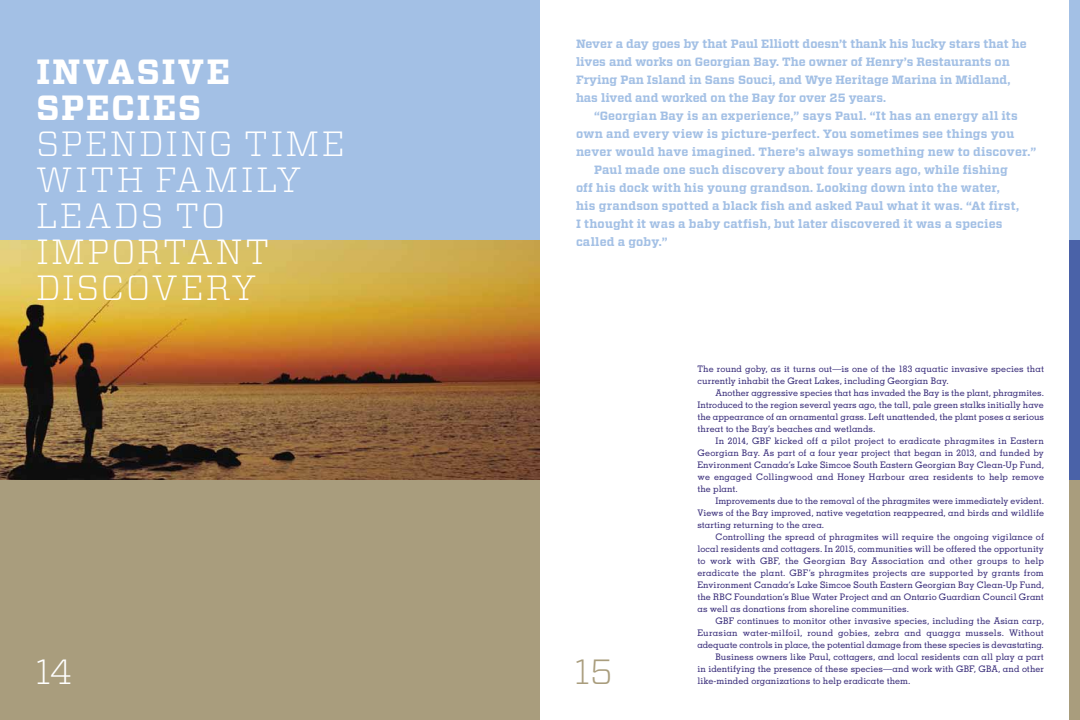
<style>
.page{position:relative;width:1080px;height:720px;background:#fff}
.page>*{position:absolute;margin:0;border:0;box-sizing:border-box;transform-origin:0 0}
.t1{font:300 35px/36px "Vitesse";letter-spacing:.055em;color:#fff}
.t2{font:700 35px/36px "Vitesse";letter-spacing:.05em;color:#fff}
.t3{font:300 35px "Vitesse";color:#a99d7d}
.t4{font:700 12px/18px "Vitesse";letter-spacing:.01em;color:#a3c0e5}
.t5{font:500 9px/12px "Memphis LT Std";letter-spacing:.005em;color:#392d7a;text-align:justify}
</style>
<div class="page">
<div style="left:0;top:0;width:540px;height:240px;background:#a3c0e5"></div>
<img style="left:0;top:240px;width:540px;height:240px">
<div style="left:0;top:480px;width:540px;height:240px;background:#a99d7d"></div>
<div style="left:1069px;top:480px;width:11px;height:240px;background:#a99d7d"></div>
<div style="left:1069px;top:240px;width:11px;height:240px;background:#4a62a8"></div>
<div style="left:1069px;top:0;width:11px;height:240px;background:#a3c0e5"></div>
<h1 class="t2" style="left:36px;top:54px;width:196px">invasive species</h1>
<h1 class="t1" style="left:36px;top:125px;width:311px">SPENDING TIME<br>WITH FAMILY<br>LEADS TO<br>IMPORTANT<br>DISCOVERY</h1>
<h1 class="t1" style="left:35px;top:653px;width:39px">14</h1>
<p class="t4" style="left:576px;top:35px;width:452px">Never a day goes by that Paul Elliott doesn’t thank his lucky stars that he lives and works on Georgian Bay. The owner of Henry’s Restaurants on Frying Pan Island in Sans Souci, and Wye Heritage Marina in Midland, has lived and worked on the Bay for over 25 years.</p>
<h2 class="t4" style="left:594px;top:107px;width:425px">“Georgian Bay is an experience,” says Paul. “It has an energy all its</h2>
<h2 class="t4" style="left:576px;top:125px;width:440px">own and every view is picture-perfect. You sometimes see things you</h2>
<h2 class="t4" style="left:576px;top:143px;width:462px">never would have imagined. There’s always something new to discover.”</h2>
<h2 class="t4" style="left:594px;top:161px;width:415px">Paul made one such discovery about four years ago, while fishing</h2>
<h2 class="t4" style="left:576px;top:179px;width:425px">off his dock with his young grandson. Looking down into the water,</h2>
<h2 class="t4" style="left:576px;top:197px;width:445px">his grandson spotted a black fish and asked Paul what it was. “At first,</h2>
<h2 class="t4" style="left:576px;top:215px;width:428px">I thought it was a baby catfish, but later discovered it was a species</h2>
<h2 class="t4" style="left:576px;top:233px;width:93px">called a goby.”</h2>
<h1 class="t3" style="left:574px;top:647px;width:40px">15</h1>
<p class="t5" style="left:698px;top:363px;width:348px">The round goby, as it turns out—is one of the 183 aquatic invasive species that currently inhabit the Great Lakes, including Georgian Bay.</p>
<p class="t5" style="left:698px;top:387px;width:348px;text-indent:18px">Another aggressive species that has invaded the Bay is the plant, phragmites.<br>Introduced to the region several years ago, the tall, pale green stalks initially have the appearance of an ornamental grass. Left unattended, the plant poses a serious threat to the Bay’s beaches and wetlands.</p>
<p class="t5" style="left:698px;top:435px;width:348px;text-indent:18px">In 2014, GBF kicked off a pilot project to eradicate phragmites in Eastern Georgian Bay. As part of a four year project that began in 2013, and funded by Environment Canada’s Lake Simcoe South Eastern Georgian Bay Clean-Up Fund, we engaged Collingwood and Honey Harbour area residents to help remove the plant.</p>
<p class="t5" style="left:698px;top:495px;width:348px;text-indent:18px">Improvements due to the removal of the phragmites were immediately evident.<br>Views of the Bay improved, native vegetation reappeared, and birds and wildlife starting returning to the area.</p>
<p class="t5" style="left:698px;top:531px;width:348px;text-indent:18px">Controlling the spread of phragmites will require the ongoing vigilance of local residents and cottagers. In 2015, communities will be offered the opportunity to work with GBF, the Georgian Bay Association and other groups to help eradicate the plant. GBF‘s phragmites projects are supported by grants from Environment Canada’s Lake Simcoe South Eastern Georgian Bay Clean-Up Fund, the RBC Foundation’s Blue Water Project and an Ontario Guardian Council Grant as well as donations from shoreline communities.</p>
<p class="t5" style="left:698px;top:615px;width:348px;text-align:right">GBF continues to monitor other invasive species, including the Asian carp, Eurasian water-milfoil, round gobies, zebra and quagga mussels. Without adequate controls in place, the potential damage from these species is devastating.<br>Business owners like Paul, cottagers, and local residents can all play a part<br>in identifying the presence of these species—and work with GBF, GBA, and other</p>
<p class="t5" style="left:698px;top:675px;width:214px">like-minded organizations to help eradicate them.</p>
</div>
